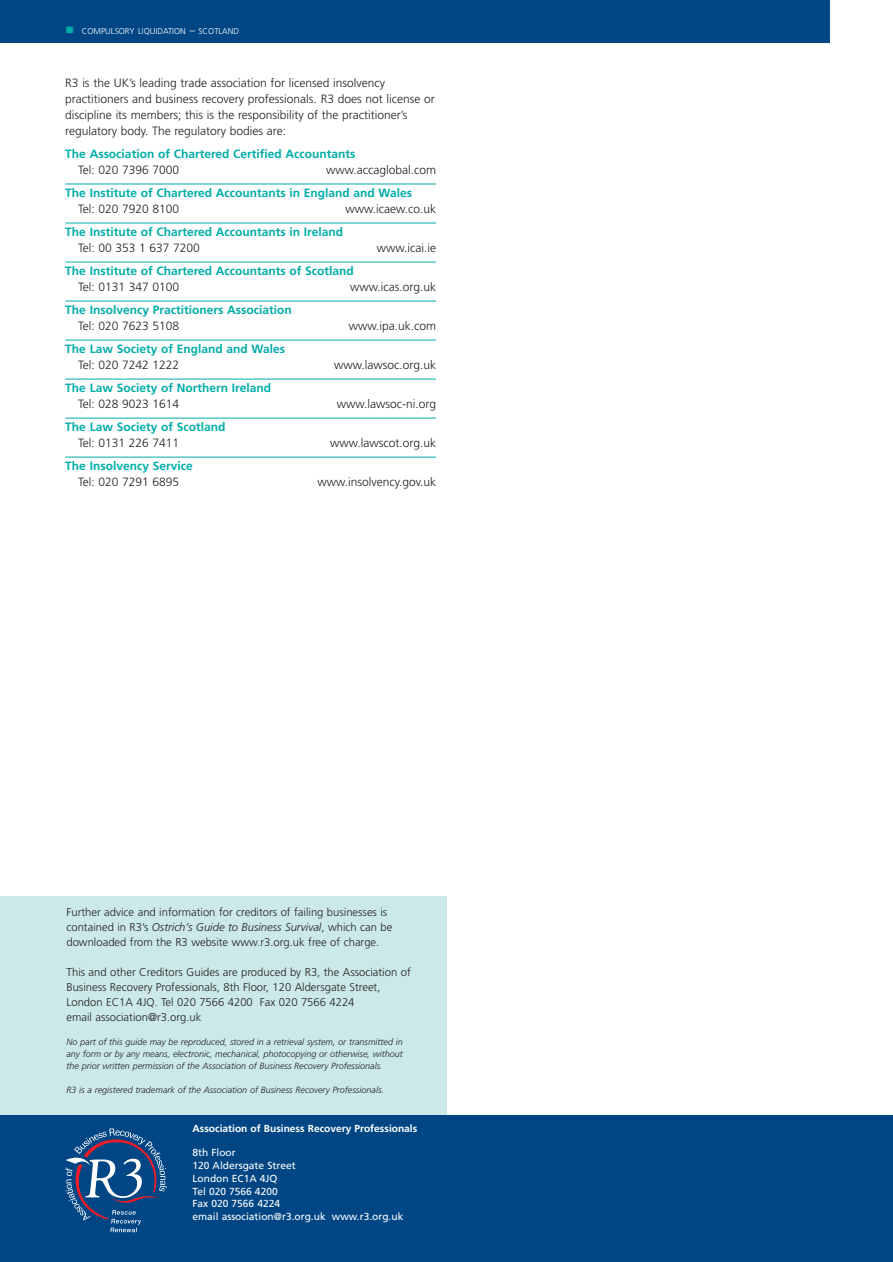
<style>
.page{position:relative;width:893px;height:1262px;background:#fff}
.page>*{position:absolute;margin:0;border:0;box-sizing:border-box;transform-origin:0 0}
.t1{font:300 12px/15.8px "Frutiger";color:#231f20}
.t2{font:700 12px "Frutiger";color:#00ada8}
.t3{font:300 11.25px/15px "Frutiger";color:#231f20}
.t4{font:10.2px/12.8px "Frutiger";color:#fff}
.t5{font:700 10.2px "Frutiger";color:#fff}
.t6{font:italic 300 9px/12px "Frutiger";color:#231f20;text-align:justify}
.t7{font:300 8.4px "Frutiger";color:#fff}
.s1{font-size:11.25px}
.s2{font-style:italic}
</style>
<div class="page">
<div style="left:0;top:0;width:829px;height:42px;background:#004684"></div>
<div style="left:66px;top:26px;width:7px;height:8px;background:#00ada8"></div>
<div style="left:66px;top:26px;width:7px;height:8px;border:1px solid #004684"></div>
<div style="left:0;top:896px;width:446px;height:245px;background:#cce9e9"></div>
<div style="left:0;top:1115px;width:570px;height:147px;background:#004684"></div>
<svg style="left:65px;top:1128px;width:102px;height:104px"></svg>
<div style="left:517px;top:1115px;width:375px;height:147px;background:#004684"></div>
<hr style="left:65px;top:184px;width:371px;height:1px;background:#00ada8">
<hr style="left:65px;top:223px;width:371px;height:1px;background:#00ada8">
<hr style="left:65px;top:262px;width:371px;height:1px;background:#00ada8">
<hr style="left:65px;top:301px;width:371px;height:1px;background:#00ada8">
<hr style="left:65px;top:340px;width:371px;height:1px;background:#00ada8">
<hr style="left:65px;top:379px;width:371px;height:1px;background:#00ada8">
<hr style="left:65px;top:418px;width:371px;height:1px;background:#00ada8">
<hr style="left:65px;top:457px;width:371px;height:1px;background:#00ada8">
<p class="t7" style="left:82px;top:27px;width:159px">COMPULSORY LIQUIDATION <span class="s1">–</span> SCOTLAND</p>
<p class="t1" style="left:65px;top:76px;width:371px">R3 is the UK’s leading trade association for licensed insolvency practitioners and business recovery professionals. R3 does not license or discipline its members; this is the responsibility of the practitioner’s regulatory body. The regulatory bodies are:</p>
<p class="t2" style="left:65px;top:149px;width:292px">The Association of Chartered Certified Accountants</p>
<p class="t1" style="left:78px;top:163px;width:103px">Tel: 020 7396 7000</p>
<p class="t1" style="left:326px;top:163px;width:111px">www.accaglobal.com</p>
<p class="t2" style="left:65px;top:188px;width:348px">The Institute of Chartered Accountants in England and Wales</p>
<p class="t1" style="left:78px;top:202px;width:103px">Tel: 020 7920 8100</p>
<p class="t1" style="left:345px;top:202px;width:92px">www.icaew.co.uk</p>
<p class="t2" style="left:65px;top:227px;width:279px">The Institute of Chartered Accountants in Ireland</p>
<p class="t1" style="left:78px;top:241px;width:123px">Tel: 00 353 1 637 7200</p>
<p class="t1" style="left:377px;top:241px;width:61px">www.icai.ie</p>
<p class="t2" style="left:65px;top:266px;width:290px">The Institute of Chartered Accountants of Scotland</p>
<p class="t1" style="left:78px;top:280px;width:103px">Tel: 0131 347 0100</p>
<p class="t1" style="left:350px;top:280px;width:88px">www.icas.org.uk</p>
<p class="t2" style="left:65px;top:305px;width:228px">The Insolvency Practitioners Association</p>
<p class="t1" style="left:78px;top:319px;width:103px">Tel: 020 7623 5108</p>
<p class="t1" style="left:349px;top:319px;width:89px">www.ipa.uk.com</p>
<p class="t2" style="left:65px;top:344px;width:221px">The Law Society of England and Wales</p>
<p class="t1" style="left:78px;top:358px;width:103px">Tel: 020 7242 1222</p>
<p class="t1" style="left:334px;top:358px;width:104px">www.lawsoc.org.uk</p>
<p class="t2" style="left:65px;top:383px;width:207px">The Law Society of Northern Ireland</p>
<p class="t1" style="left:78px;top:397px;width:103px">Tel: 028 9023 1614</p>
<p class="t1" style="left:337px;top:397px;width:101px">www.lawsoc-ni.org</p>
<p class="t2" style="left:65px;top:422px;width:162px">The Law Society of Scotland</p>
<p class="t1" style="left:78px;top:436px;width:103px">Tel: 0131 226 7411</p>
<p class="t1" style="left:330px;top:436px;width:108px">www.lawscot.org.uk</p>
<p class="t2" style="left:65px;top:461px;width:129px">The Insolvency Service</p>
<p class="t1" style="left:78px;top:475px;width:103px">Tel: 020 7291 6895</p>
<p class="t1" style="left:317px;top:475px;width:120px">www.insolvency.gov.uk</p>
<p class="t3" style="left:66px;top:905px;width:327px">Further advice and information for creditors of failing businesses is contained in R3’s <span class="s2">Ostrich’s Guide to Business Survival</span>, which can be downloaded from the R3 website www.r3.org.uk free of charge.</p>
<p class="t3" style="left:66px;top:965px;width:346px">This and other Creditors Guides are produced by R3, the Association of Business Recovery Professionals, 8th Floor, 120 Aldersgate Street, London EC1A 4JQ. Tel 020 7566 4200 Fax 020 7566 4224<br>email association@r3.org.uk</p>
<p class="t6" style="left:66px;top:1036px;width:338px">No part of this guide may be reproduced, stored in a retrieval system, or transmitted in any form or by any means, electronic, mechanical, photocopying or otherwise, without the prior written permission of the Association of Business Recovery Professionals.</p>
<p class="t6" style="left:66px;top:1084px;width:319px">R3 is a registered trademark of the Association of Business Recovery Professionals.</p>
<p class="t5" style="left:192px;top:1124px;width:226px">Association of Business Recovery Professionals</p>
<p class="t4" style="left:192px;top:1147px;width:212px">8th Floor<br>120 Aldersgate Street<br>London EC1A 4JQ<br>Tel 020 7566 4200<br>Fax 020 7566 4224<br>email association@r3.org.uk www.r3.org.uk</p>
</div>
